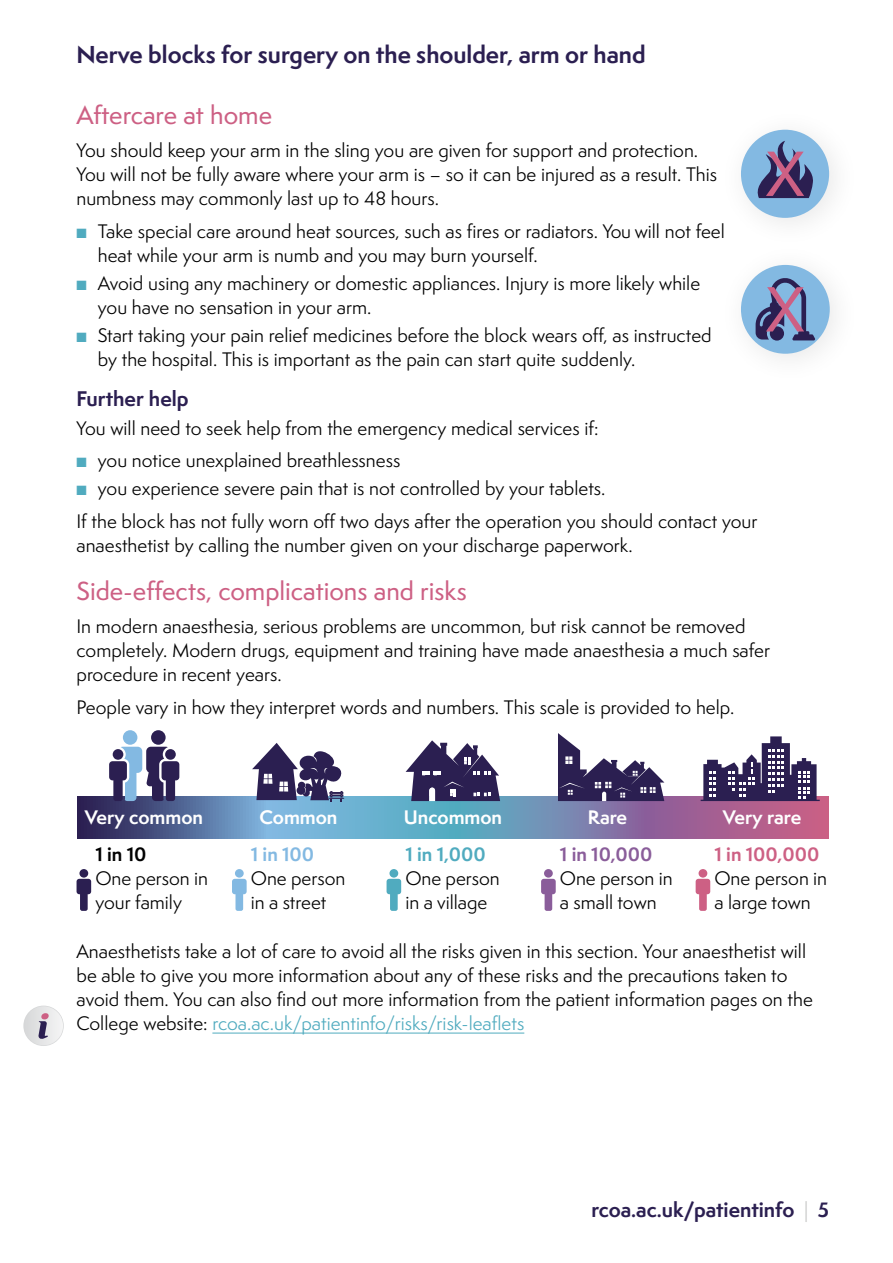
<style>
.page{position:relative;width:893px;height:1263px;background:#fff}
.page>*{position:absolute;margin:0;border:0;box-sizing:border-box;transform-origin:0 0}
.t1{font:500 24px "Semplicita Pro";color:#cd6084}
.t2{font:700 22.5px "Semplicita Pro";color:#2b1f51}
.t3{font:700 19.5px "Semplicita Pro";color:#2b1f51}
.t4{font:700 19.35px "Semplicita Pro";color:#2b1f51}
.t5{font:18px/24px "Semplicita Pro";color:#000}
.t6{font:700 18px "Semplicita Pro";color:#fff}
.t7{font:700 18px "Semplicita Pro";color:#cd6084}
.t8{font:700 18px "Semplicita Pro";color:#8a5d9a}
.t9{font:700 18px "Semplicita Pro";color:#50abbf}
.t10{font:700 18px "Semplicita Pro";color:#83b9e2}
.t11{font:700 18px "Semplicita Pro";color:#000}
.s1{color:#50abbf}
.s2{font-weight:300;color:#b5b6b5}
</style>
<div class="page">
<hr style="left:212px;top:1033px;width:312px;height:1px;background:#50abbf">
<svg style="left:77px;top:796px;width:752px;height:42px;background:#747fa8"></svg>
<svg style="left:252px;top:743px;width:92px;height:58px"></svg>
<svg style="left:558px;top:733px;width:106px;height:68px"></svg>
<svg style="left:701px;top:736px;width:119px;height:65px"></svg>
<div style="left:123px;top:730px;width:14px;height:15px;background:#83b9e2;border-radius:50%"></div>
<div style="left:151px;top:730px;width:15px;height:15px;background:#2b1f51;border-radius:50%"></div>
<svg style="left:109px;top:747px;width:70px;height:54px"></svg>
<div style="left:235px;top:869px;width:9px;height:9px;background:#83b9e2;border-radius:50%"></div>
<svg style="left:232px;top:879px;width:15px;height:32px"></svg>
<div style="left:79px;top:869px;width:9px;height:9px;background:#2b1f51;border-radius:50%"></div>
<svg style="left:77px;top:879px;width:14px;height:32px"></svg>
<div style="left:389px;top:869px;width:9px;height:9px;background:#50abbf;border-radius:50%"></div>
<svg style="left:387px;top:879px;width:14px;height:32px"></svg>
<div style="left:544px;top:869px;width:9px;height:9px;background:#8a5d9a;border-radius:50%"></div>
<svg style="left:541px;top:879px;width:15px;height:32px"></svg>
<div style="left:699px;top:869px;width:8px;height:9px;background:#cd6084;border-radius:50%"></div>
<svg style="left:696px;top:879px;width:14px;height:32px"></svg>
<svg style="left:406px;top:740px;width:94px;height:61px"></svg>
<svg style="left:23px;top:1005px;width:41px;height:41px"></svg>
<div style="left:24px;top:1006px;width:39px;height:39px;background:linear-gradient(to right,#d6d7d8,#f4f4f5);border-radius:19px"></div>
<svg style="left:38px;top:1013px;width:11px;height:26px"></svg>
<div style="left:741px;top:130px;width:88px;height:88px;background:#83b9e2;border-radius:50%"></div>
<svg style="left:755px;top:141px;width:58px;height:57px"></svg>
<div style="left:741px;top:265px;width:89px;height:89px;background:#83b9e2;border-radius:50%"></div>
<svg style="left:756px;top:278px;width:59px;height:62px"></svg>
<p class="t2" style="left:77px;top:37px;width:571px">Nerve blocks for surgery on the shoulder, arm or hand</p>
<h1 class="t1" style="left:77px;top:98px;width:197px">Aftercare at home</h1>
<p class="t5" style="left:77px;top:138px;width:642px">You should keep your arm in the sling you are given for support and protection.<br>You will not be fully aware where your arm is – so it can be injured as a result. This numbness may commonly last up to 48 hours.</p>
<p class="t5" style="left:98px;top:218px;width:629px;text-indent:-21px"><span class="s1">■</span> Take special care around heat sources, such as fires or radiators. You will not feel heat while your arm is numb and you may burn yourself.</p>
<p class="t5" style="left:98px;top:271px;width:604px;text-indent:-21px"><span class="s1">■</span> Avoid using any machinery or domestic appliances. Injury is more likely while you have no sensation in your arm.</p>
<p class="t5" style="left:98px;top:323px;width:615px;text-indent:-21px"><span class="s1">■</span> Start taking your pain relief medicines before the block wears off, as instructed by the hospital. This is important as the pain can start quite suddenly.</p>
<p class="t3" style="left:77px;top:384px;width:114px">Further help</p>
<p class="t5" style="left:77px;top:416px;width:523px">You will need to seek help from the emergency medical services if:</p>
<p class="t5" style="left:77px;top:448px;width:325px"><span class="s1">■</span> you notice unexplained breathlessness</p>
<p class="t5" style="left:77px;top:472px;width:682px;line-height:32.5px"><span class="s1">■</span> you experience severe pain that is not controlled by your tablets.<br>If the block has not fully worn off two days after the operation you should contact your</p>
<p class="t5" style="left:77px;top:533px;width:557px">anaesthetist by calling the number given on your discharge paperwork.</p>
<h1 class="t1" style="left:77px;top:574px;width:392px">Side-effects, complications and risks</h1>
<p class="t5" style="left:77px;top:614px;width:695px">In modern anaesthesia, serious problems are uncommon, but risk cannot be removed completely. Modern drugs, equipment and training have made anaesthesia a much safer procedure in recent years.</p>
<p class="t5" style="left:77px;top:694px;width:659px">People vary in how they interpret words and numbers. This scale is provided to help.</p>
<p class="t6" style="left:85px;top:804px;width:120px">Very common</p>
<p class="t6" style="left:260px;top:804px;width:79px">Common</p>
<p class="t6" style="left:404px;top:804px;width:100px">Uncommon</p>
<p class="t6" style="left:588px;top:804px;width:41px">Rare</p>
<p class="t6" style="left:723px;top:804px;width:80px">Very rare</p>
<p class="t11" style="left:95px;top:840px;width:53px">1 in 10</p>
<p class="t5" style="left:95px;top:866px;width:114px">One person in your family</p>
<p class="t7" style="left:714px;top:840px;width:106px">1 in 100,000</p>
<p class="t5" style="left:714px;top:866px;width:114px">One person in a large town</p>
<p class="t5" style="left:77px;top:939px;width:738px">Anaesthetists take a lot of care to avoid all the risks given in this section. Your anaesthetist will be able to give you more information about any of these risks and the precautions taken to avoid them. You can also find out more information from the patient information pages on the College website: <span class="s1">rcoa.ac.uk/patientinfo/risks/risk-leaflets</span></p>
<p class="t8" style="left:560px;top:840px;width:94px">1 in 10,000</p>
<p class="t5" style="left:560px;top:866px;width:114px">One person in a small town</p>
<p class="t9" style="left:405px;top:840px;width:82px">1 in 1,000</p>
<p class="t5" style="left:405px;top:866px;width:96px">One person in a village</p>
<p class="t10" style="left:251px;top:840px;width:65px">1 in 100</p>
<p class="t5" style="left:251px;top:866px;width:96px">One person in a street</p>
<p class="t4" style="left:591px;top:1195px;width:239px">rcoa.ac.uk/patientinfo <span class="s2">|</span> 5</p>
</div>
